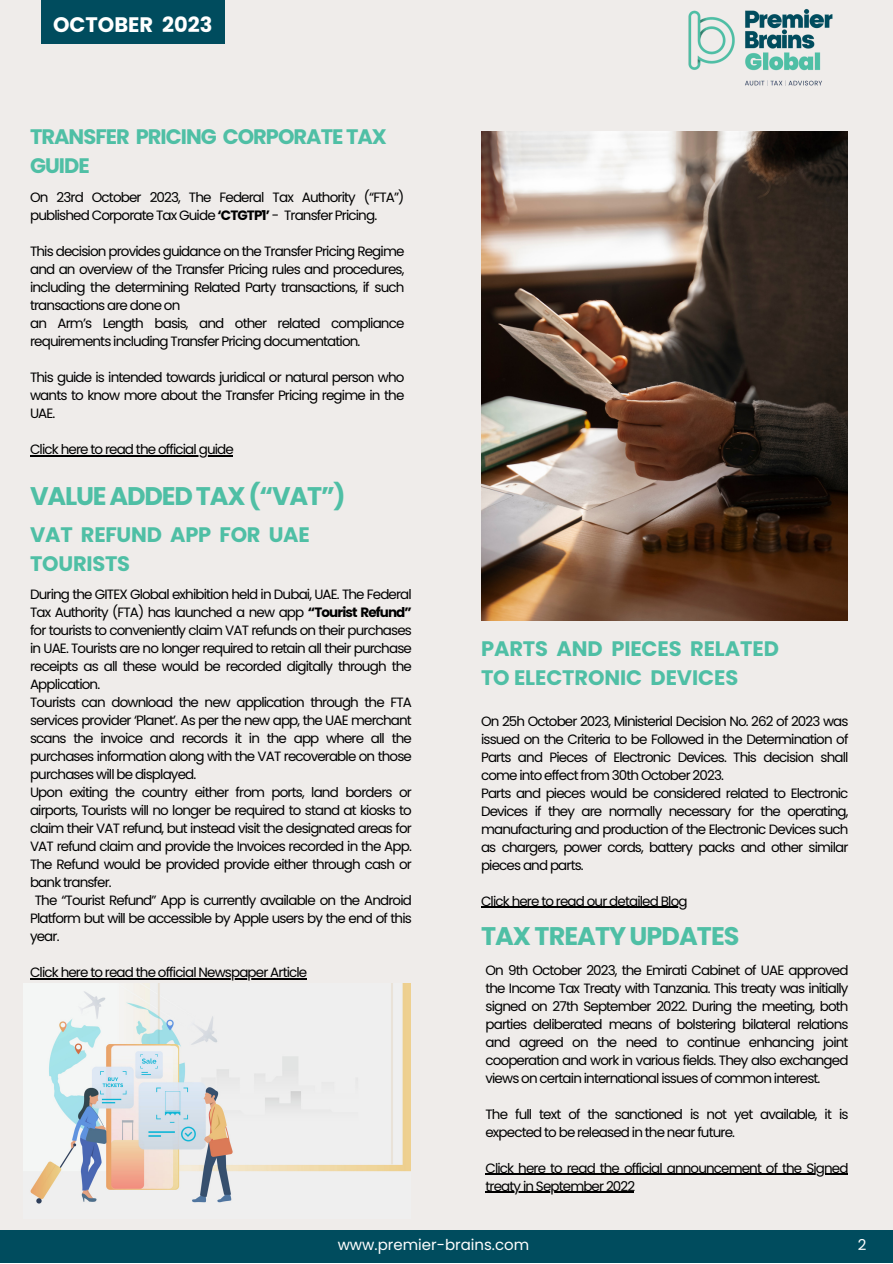
<style>
.page{position:relative;width:893px;height:1264px;background:#fff}
.page>*{position:absolute;margin:0;border:0;box-sizing:border-box;transform-origin:0 0}
.t1{font:700 25.5px "Poppins";letter-spacing:-.04em;color:#4fbfa5}
.t2{font:700 21px/29.2px "Poppins";letter-spacing:-.01em;color:#4fbfa5}
.t3{font:700 21px/29.2px "Poppins";letter-spacing:-.045em;color:#4fbfa5}
.t4{font:700 21px "Poppins";color:#fff}
.t5{font:15px "Poppins";color:#fff}
.t6{font:13.5px/18px "Poppins";letter-spacing:-.065em;color:#000;text-align:justify}
.s1{font-weight:700}
</style>
<div class="page">
<div style="left:0;top:0;width:892px;height:1262px;background:#efecea"></div>
<div style="left:0;top:1230px;width:892px;height:32px;background:#004c5e"></div>
<div style="left:41px;top:0;width:184px;height:44px;background:#004c5e"></div>
<img style="left:688px;top:8px;width:145px;height:78px">
<img style="left:481px;top:131px;width:366px;height:489px">
<img style="left:24px;top:983px;width:386px;height:221px">
<hr style="left:30px;top:978px;width:276px;height:1px;background:#000">
<hr style="left:30px;top:455px;width:203px;height:1px;background:#000">
<hr style="left:481px;top:906px;width:205px;height:1px;background:#000">
<hr style="left:485px;top:1173px;width:362px;height:1px;background:#000">
<hr style="left:485px;top:1191px;width:149px;height:1px;background:#000">
<p class="t4" style="left:53px;top:10px;width:161px">OCTOBER 2023</p>
<p class="t3" style="left:30px;top:122px;width:358px">TRANSFER PRICING CORPORATE TAX<br>GUIDE</p>
<p class="t6" style="left:30px;top:188px;width:376px">On 23rd October 2023, The Federal Tax Authority (“FTA”) published Corporate Tax Guide <span class="s1">‘CTGTP1’</span> - Transfer Pricing.</p>
<p class="t6" style="left:30px;top:242px;width:376px">This decision provides guidance on the Transfer Pricing Regime and an overview of the Transfer Pricing rules and procedures, including the determining Related Party transactions, if such transactions are done on</p>
<p class="t6" style="left:30px;top:314px;width:376px">an Arm’s Length basis, and other related compliance requirements including Transfer Pricing documentation.</p>
<p class="t6" style="left:30px;top:368px;width:376px">This guide is intended towards juridical or natural person who wants to know more about the Transfer Pricing regime in the UAE.</p>
<p class="t6" style="left:30px;top:440px;width:205px">Click here to read the official guide</p>
<p class="t1" style="left:30px;top:478px;width:317px">VALUE ADDED TAX (“VAT”)</p>
<p class="t2" style="left:30px;top:520px;width:281px">VAT REFUND APP FOR UAE<br>TOURISTS</p>
<p class="t6" style="left:30px;top:585px;width:383px">During the GITEX Global exhibition held in Dubai, UAE. The Federal Tax Authority (FTA) has launched a new app <span class="s1">“Tourist Refund” </span>for tourists to conveniently claim VAT refunds on their purchases in UAE. Tourists are no longer required to retain all their purchase receipts as all these would be recorded digitally through the Application.</p>
<p class="t6" style="left:30px;top:693px;width:383px">Tourists can download the new application through the FTA services provider ‘Planet’. As per the new app, the UAE merchant scans the invoice and records it in the app where all the purchases information along with the VAT recoverable on those purchases will be displayed.</p>
<p class="t6" style="left:30px;top:783px;width:383px">Upon exiting the country either from ports, land borders or airports, Tourists will no longer be required to stand at kiosks to claim their VAT refund, but instead visit the designated areas for VAT refund claim and provide the Invoices recorded in the App.<br>The Refund would be provided provide either through cash or bank transfer.</p>
<p class="t6" style="left:30px;top:891px;width:383px;text-indent:5px">The “Tourist Refund” App is currently available on the Android Platform but will be accessible by Apple users by the end of this year.</p>
<p class="t6" style="left:30px;top:963px;width:279px">Click here to read the official Newspaper Article</p>
<p class="t2" style="left:481px;top:634px;width:299px">PARTS AND PIECES RELATED<br>TO ELECTRONIC DEVICES</p>
<p class="t6" style="left:481px;top:712px;width:369px">On 25h October 2023, Ministerial Decision No. 262 of 2023 was issued on the Criteria to be Followed in the Determination of Parts and Pieces of Electronic Devices. This decision shall come into effect from 30th October 2023.</p>
<p class="t6" style="left:481px;top:784px;width:369px">Parts and pieces would be considered related to Electronic Devices if they are normally necessary for the operating, manufacturing and production of the Electronic Devices such as chargers, power cords, battery packs and other similar pieces and parts.</p>
<p class="t6" style="left:481px;top:891px;width:208px">Click here to read our detailed Blog</p>
<p class="t1" style="left:481px;top:918px;width:260px">TAX TREATY UPDATES</p>
<p class="t6" style="left:485px;top:960px;width:364px">On 9th October 2023, the Emirati Cabinet of UAE approved the Income Tax Treaty with Tanzania. This treaty was initially signed on 27th September 2022. During the meeting, both parties deliberated means of bolstering bilateral relations and agreed on the need to continue enhancing joint cooperation and work in various fields. They also exchanged views on certain international issues of common interest.</p>
<p class="t6" style="left:485px;top:1104px;width:364px">The full text of the sanctioned is not yet available, it is expected to be released in the near future.</p>
<p class="t6" style="left:485px;top:1158px;width:364px">Click here to read the official announcement of the Signed treaty in September 2022</p>
<p class="t5" style="left:337px;top:1233px;width:193px">www.premier-brains.com</p>
<p class="t5" style="left:857px;top:1233px;width:10px">2</p>
</div>
